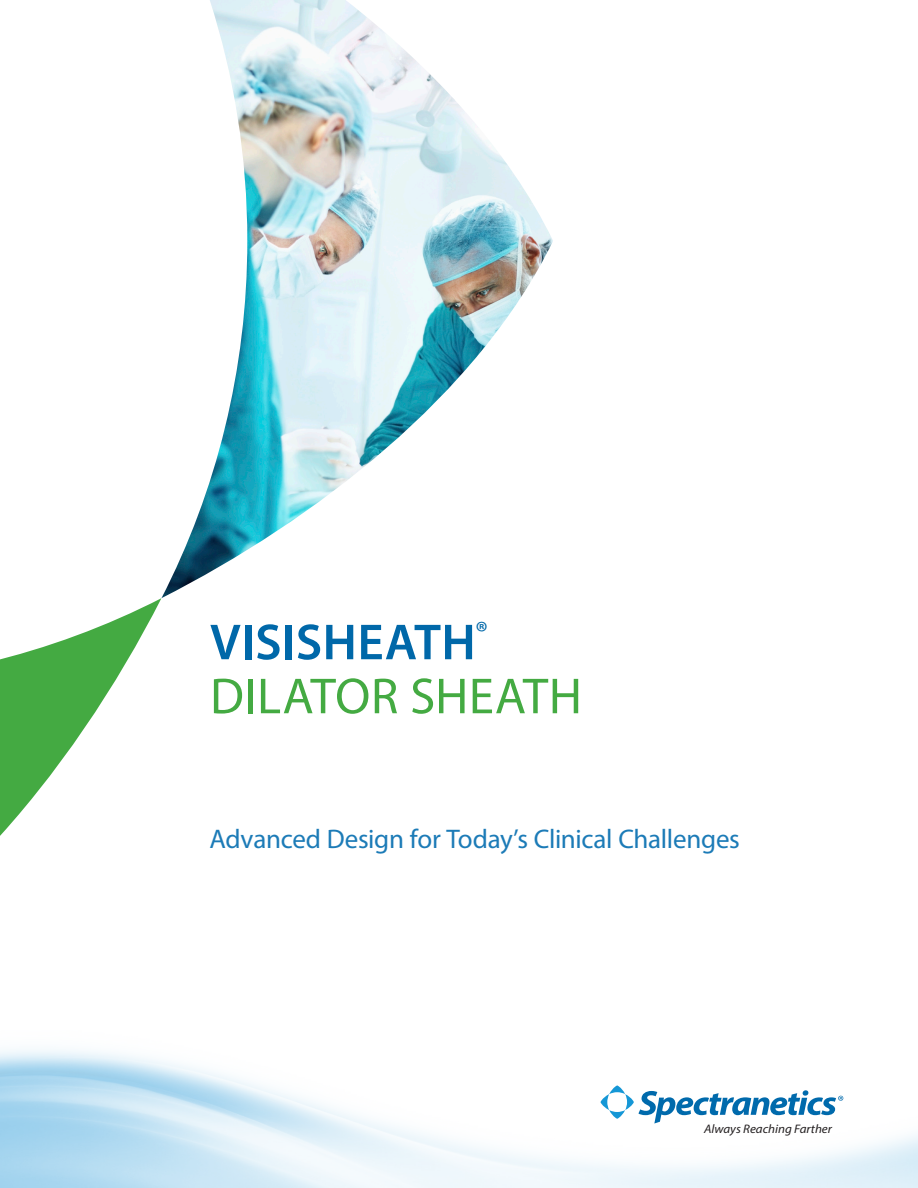
<style>
.page{position:relative;width:918px;height:1188px;background:#fff}
.page>*{position:absolute;margin:0;border:0;box-sizing:border-box;transform-origin:0 0}
.t1{font:51px/54px "Myriad Pro";letter-spacing:.01em;color:#44aa42}
.t2{font:27px "Myriad Pro";letter-spacing:-.01em;color:#1c7bb7}
.t3{font:italic 12.3px "Myriad Pro";color:#231f20;scale:1.05 1}
.s1{font-weight:600;color:#0068a9}
</style>
<div class="page">
<svg style="left:600px;top:1085px;width:243px;height:38px"></svg>
<img style="left:161px;top:0;width:392px;height:598px">
<svg style="left:0;top:598px;width:161px;height:238px"></svg>
<p class="t1" style="left:210px;top:614px;width:374px"><span class="s1">VISISHEATH</span><sup>®<br></sup>DILATOR SHEATH</p>
<p class="t2" style="left:210px;top:823px;width:532px">Advanced Design for Today’s Clinical Challenges</p>
<p class="t3" style="left:704px;top:1121px;width:123px">Always Reaching Farther</p>
</div>
